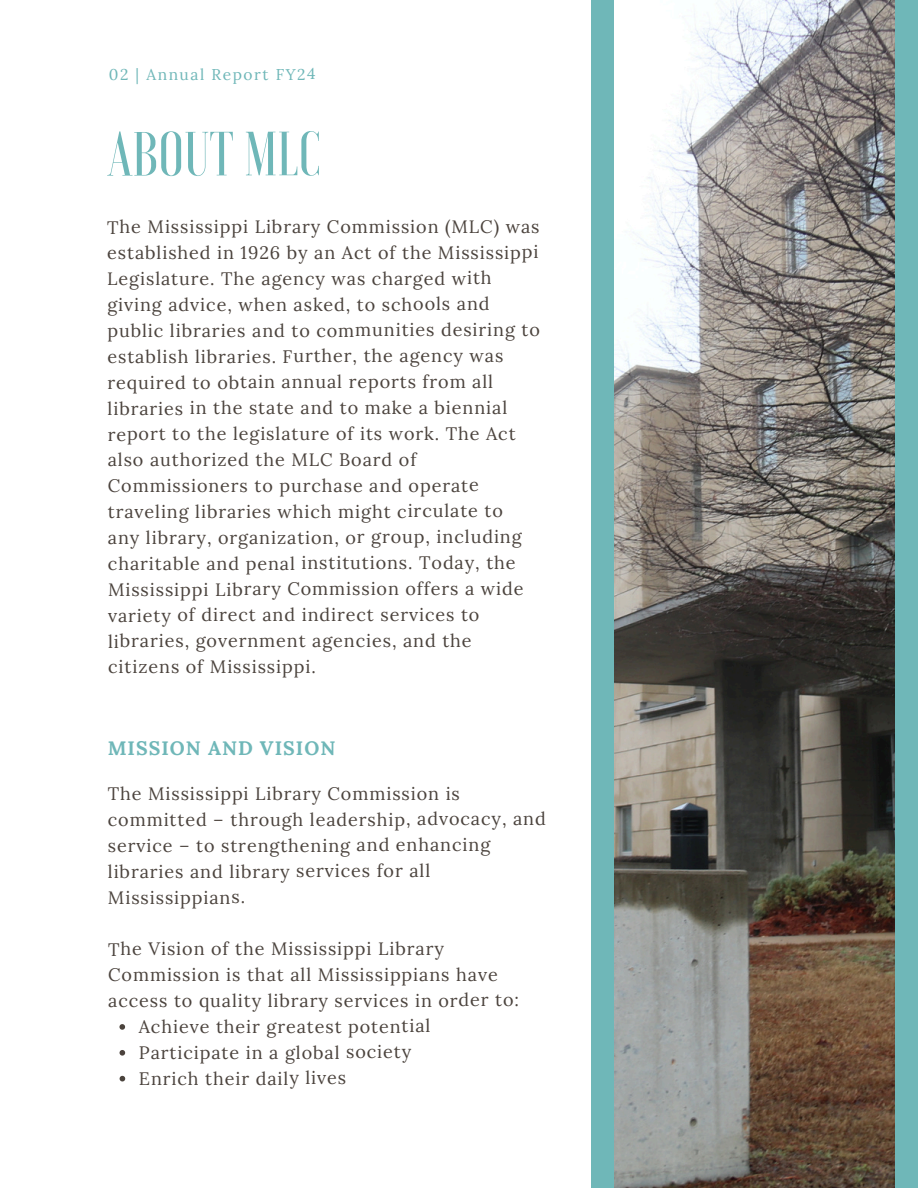
<style>
.page{position:relative;width:918px;height:1188px;background:#fff}
.page>*{position:absolute;margin:0;border:0;box-sizing:border-box;transform-origin:0 0}
.t1{font:500 62.25px "Voga";color:#6fb7b8}
.t2{font:700 19.5px "Lora";letter-spacing:.045em;color:#6fb7b8}
.t3{font:18px/26px "Lora";letter-spacing:.045em;color:#4b433d}
.t4{font:15.6px "Lora";letter-spacing:.095em;color:#6fb7b8}
</style>
<div class="page">
<div style="left:592px;top:0;width:326px;height:1188px;background:#6fb7b8"></div>
<img style="left:615px;top:0;width:280px;height:1188px">
<svg style="left:119px;top:1024px;width:6px;height:6px"></svg>
<svg style="left:120px;top:1050px;width:5px;height:6px"></svg>
<svg style="left:120px;top:1076px;width:5px;height:5px"></svg>
<p class="t4" style="left:109px;top:64px;width:208px">02 | Annual Report FY24</p>
<h1 class="t1" style="left:108px;top:123px;width:215px">ABOUT MLC</h1>
<h3 class="t3" style="left:107px;top:214px;width:434px">The Mississippi Library Commission (MLC) was established in 1926 by an Act of the Mississippi Legislature. The agency was charged with giving advice, when asked, to schools and public libraries and to communities desiring to establish libraries. Further, the agency was required to obtain annual reports from all libraries in the state and to make a biennial report to the legislature of its work. The Act also authorized the MLC Board of Commissioners to purchase and operate traveling libraries which might circulate to<br>any library, organization, or group, including charitable and penal institutions. Today, the Mississippi Library Commission offers a wide variety of direct and indirect services to libraries, government agencies, and the citizens of Mississippi.</h3>
<h2 class="t2" style="left:108px;top:735px;width:229px">MISSION AND VISION</h2>
<h3 class="t3" style="left:108px;top:780px;width:440px">The Mississippi Library Commission is committed – through leadership, advocacy, and service – to strengthening and enhancing libraries and library services for all Mississippians.</h3>
<h3 class="t3" style="left:108px;top:936px;width:413px">The Vision of the Mississippi Library<br>Commission is that all Mississippians have access to quality library services in order to:</h3>
<p class="t3" style="left:139px;top:1013px;width:293px">Achieve their greatest potential</p>
<p class="t3" style="left:139px;top:1039px;width:274px">Participate in a global society</p>
<p class="t3" style="left:139px;top:1065px;width:209px">Enrich their daily lives</p>
</div>
